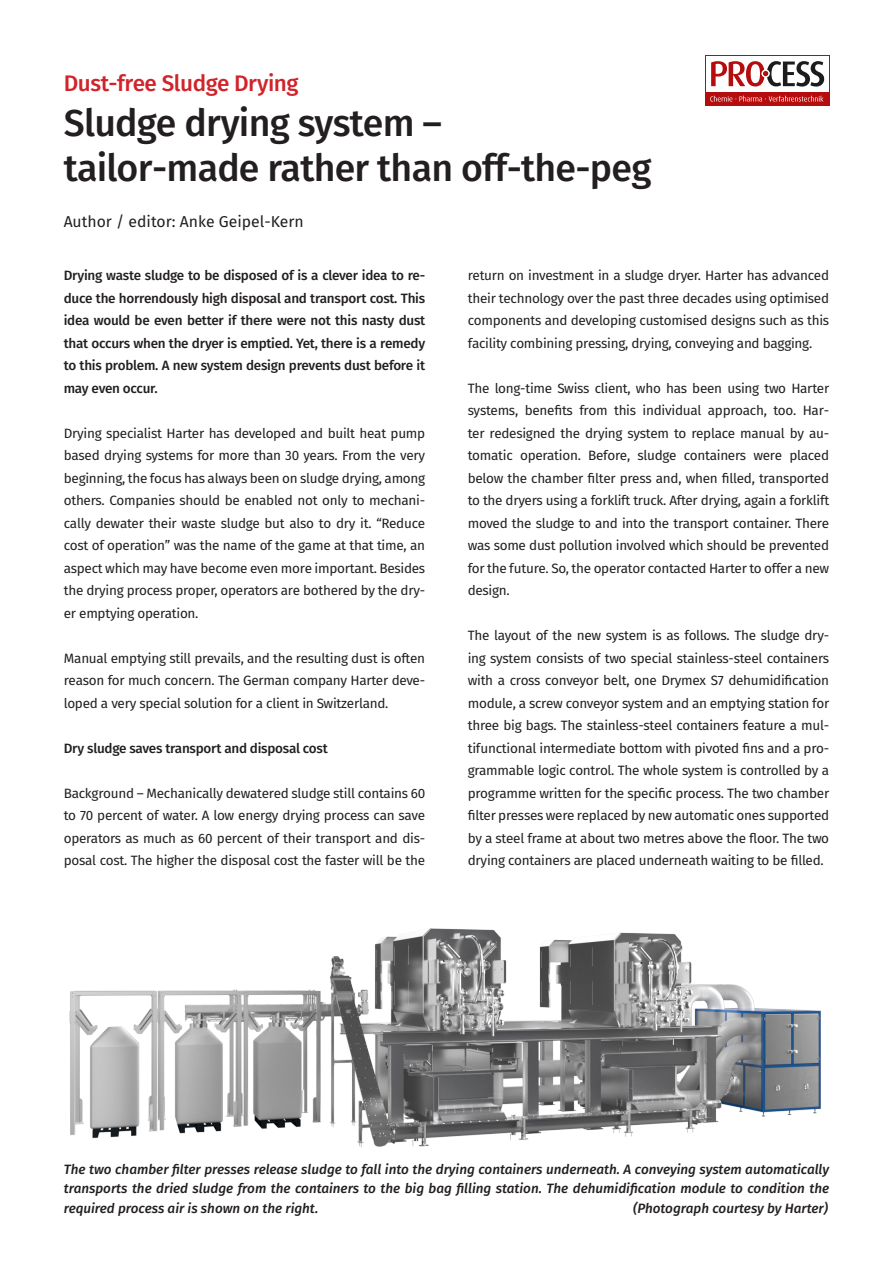
<style>
.page{position:relative;width:893px;height:1263px;background:#fff}
.page>*{position:absolute;margin:0;border:0;box-sizing:border-box;transform-origin:0 0}
.t1{font:500 37.5px/45px "Fira Sans";letter-spacing:-.02em;color:#231f20}
.t2{font:500 22.5px "Fira Sans";letter-spacing:-.02em;color:#d1232a}
.t3{font:15.75px "Fira Sans";color:#231f20}
.t4{font:13.5px/22.5px "Fira Sans";letter-spacing:-.02em;color:#231f20;text-align:justify}
.t5{font:500 13.5px/22.5px "Fira Sans";letter-spacing:-.02em;color:#231f20;text-align:justify}
.t6{font:italic 500 13.5px/19.5px "Fira Sans";color:#231f20;text-align:justify}
</style>
<div class="page">
<svg style="left:705px;top:55px;width:124px;height:37px"></svg>
<div style="left:706px;top:56px;width:122px;height:49px;background:#fff"></div>
<div style="left:705px;top:92px;width:124px;height:14px;background:#b50d0d"></div>
<svg style="left:711px;top:61px;width:113px;height:26px"></svg>
<svg style="left:710px;top:96px;width:113px;height:6px"></svg>
<img style="left:69px;top:928px;width:752px;height:220px">
<h2 class="t2" style="left:64px;top:68px;width:236px">Dust-free Sludge Drying</h2>
<h1 class="t1" style="left:64px;top:101px;width:589px">Sludge drying system –<br>tailor-made rather than off-the-peg</h1>
<p class="t3" style="left:64px;top:210px;width:242px">Author / editor: Anke Geipel-Kern</p>
<p class="t5" style="left:64px;top:264px;width:363px">Drying waste sludge to be disposed of is a clever idea to re&shy;duce the horrendously high disposal and transport cost. This idea would be even better if there were not this nasty dust that occurs when the dryer is emptied. Yet, there is a remedy to this problem. A new system design prevents dust before it may even occur.</p>
<p class="t4" style="left:64px;top:422px;width:363px">Drying specialist Harter has developed and built heat pump based drying systems for more than 30 years. From the very beginning, the focus has always been on sludge drying, among others. Companies should be enabled not only to mechani&shy;cally dewater their waste sludge but also to dry it. “Reduce cost of operation” was the name of the game at that time, an aspect which may have become even more important. Besides the drying process proper, operators are bothered by the dry&shy;er emptying operation.</p>
<p class="t4" style="left:64px;top:647px;width:363px">Manual emptying still prevails, and the resulting dust is often reason for much concern. The German company Harter deve&shy;loped a very special solution for a client in Switzerland.</p>
<p class="t5" style="left:64px;top:737px;width:265px">Dry sludge saves transport and disposal cost</p>
<p class="t4" style="left:64px;top:782px;width:363px">Background – Mechanically dewatered sludge still contains 60 to 70 percent of water. A low energy drying process can save operators as much as 60 percent of their transport and dis&shy;posal cost. The higher the disposal cost the faster will be the</p>
<p class="t4" style="left:468px;top:264px;width:363px">return on investment in a sludge dryer. Harter has advanced their technology over the past three decades using optimised components and developing customised designs such as this facility combining pressing, drying, conveying and bagging.</p>
<p class="t4" style="left:468px;top:377px;width:363px">The long-time Swiss client, who has been using two Harter systems, benefits from this individual approach, too. Har&shy;ter redesigned the drying system to replace manual by au&shy;tomatic operation. Before, sludge containers were placed below the chamber filter press and, when filled, transported to the dryers using a forklift truck. After drying, again a forklift moved the sludge to and into the transport container. There was some dust pollution involved which should be prevented for the future. So, the operator contacted Harter to offer a new design.</p>
<p class="t4" style="left:468px;top:624px;width:363px">The layout of the new system is as follows. The sludge dry&shy;ing system consists of two special stainless-steel containers with a cross conveyor belt, one Drymex S7 dehumidification module, a screw conveyor system and an emptying station for three big bags. The stainless-steel containers feature a mul&shy;tifunctional intermediate bottom with pivoted fins and a pro&shy;grammable logic control. The whole system is controlled by a programme written for the specific process. The two chamber filter presses were replaced by new automatic ones supported by a steel frame at about two metres above the floor. The two drying containers are placed underneath waiting to be filled.</p>
<p class="t6" style="left:64px;top:1158px;width:767px">The two chamber filter presses release sludge to fall into the drying containers underneath. A conveying system automatically transports the dried sludge from the containers to the big bag filling station. The dehumidification module to condition the required process air is shown on the right.</p>
<p class="t6" style="left:633px;top:1197px;width:196px">(Photograph courtesy by Harter)</p>
</div>
